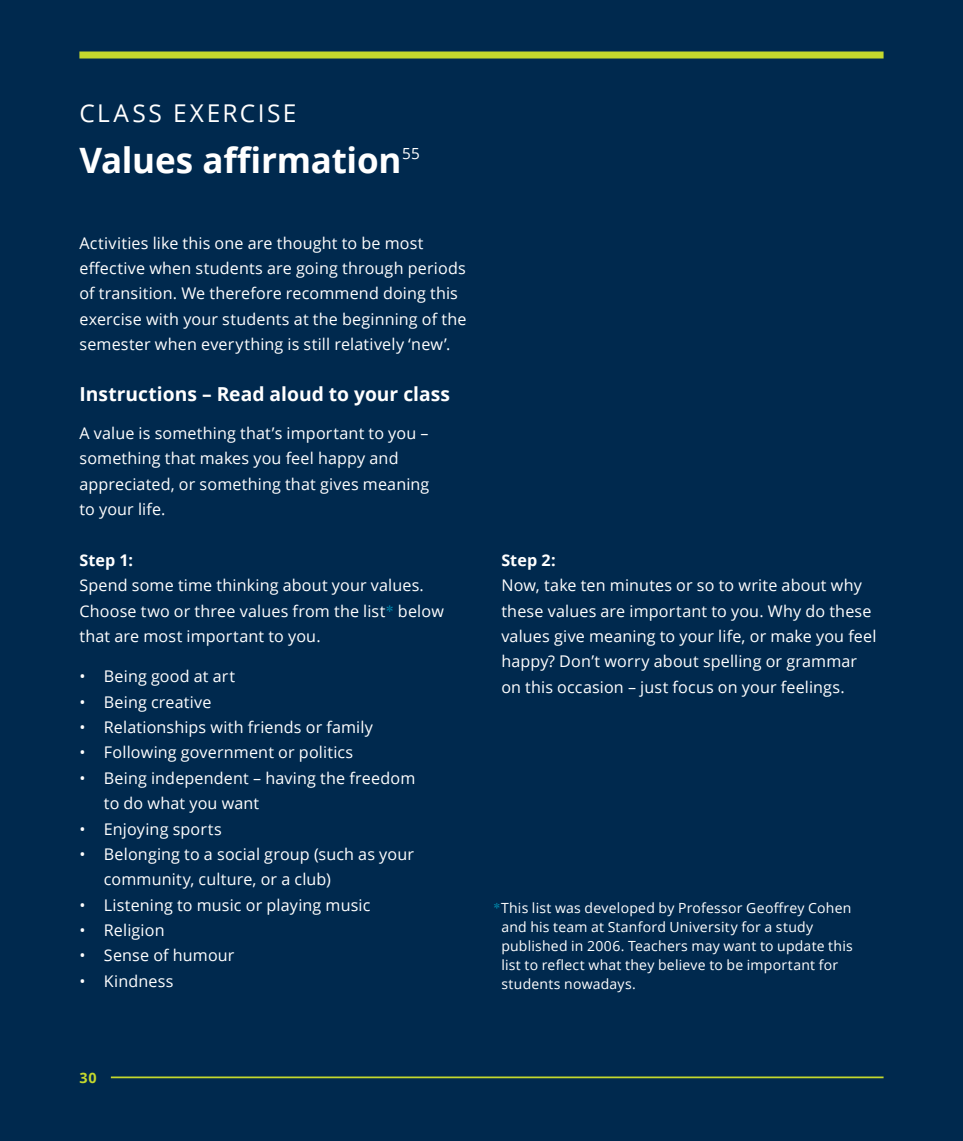
<style>
.page{position:relative;width:963px;height:1141px;background:#fff}
.page>*{position:absolute;margin:0;border:0;box-sizing:border-box;transform-origin:0 0}
.Exercise_title{font:700 35px "Open Sans";letter-spacing:-.01em;color:#fff}
.Exercise_title-2{font:24.5px "Open Sans";letter-spacing:.095em;color:#fff}
.Exercise_subhead{font:700 19.25px "Open Sans";color:#fff}
.Exercise_text_full{font:16.1px/25.4px "Open Sans";letter-spacing:.01em;color:#fff}
.Exercise_text_full-2{font:700 16.1px "Open Sans";letter-spacing:.005em;color:#fff}
.Exercise_title-3{font:15.22px "Open Sans";color:#fff}
.t1{font:700 14.35px "Open Sans";color:#c4d82d}
.Side_text{font:14px/19.1px "Open Sans";letter-spacing:.015em;color:#fff}
.s1{font-family:"Playfair Display";color:#008fb3}
</style>
<div class="page">
<div style="left:0;top:0;width:962px;height:1141px;background:#00294e"></div>
<div style="left:79px;top:52px;width:804px;height:7px;background:#c4d82d"></div>
<hr style="left:111px;top:1076px;width:772px;height:2px;background:#c4d82d">
<p class="Exercise_title-2" style="left:79px;top:96px;width:218px">CLASS EXERCISE</p>
<p class="Exercise_title" style="left:79px;top:135px;width:323px">Values affirmation</p>
<p class="Exercise_title-3" style="left:402px;top:143px;width:19px">55</p>
<p class="Exercise_text_full" style="left:79px;top:230px;width:388px">Activities like this one are thought to be most effective when students are going through periods of transition. We therefore recommend doing this exercise with your students at the beginning of the semester when everything is still relatively ‘new’.</p>
<p class="Exercise_subhead" style="left:79px;top:380px;width:372px">Instructions – Read aloud to your class</p>
<p class="Exercise_text_full" style="left:79px;top:420px;width:351px">A value is something that’s important to you – something that makes you feel happy and appreciated, or something that gives meaning to your life.</p>
<p class="Exercise_text_full-2" style="left:79px;top:549px;width:55px">Step 1:</p>
<p class="Exercise_text_full" style="left:79px;top:572px;width:366px">Spend some time thinking about your values.<br>Choose two or three values from the list<span class="s1">*</span> below that are most important to you.</p>
<p class="Exercise_text_full" style="left:79px;top:663px;width:157px">• Being good at art</p>
<p class="Exercise_text_full" style="left:79px;top:689px;width:134px">• Being creative</p>
<p class="Exercise_text_full" style="left:79px;top:714px;width:295px">• Relationships with friends or family</p>
<p class="Exercise_text_full" style="left:79px;top:739px;width:275px">• Following government or politics</p>
<p class="Exercise_text_full" style="left:104px;top:765px;width:313px;text-indent:-24px">• Being independent – having the freedom to do what you want</p>
<p class="Exercise_text_full" style="left:79px;top:816px;width:144px">• Enjoying sports</p>
<p class="Exercise_text_full" style="left:104px;top:841px;width:311px;text-indent:-24px">• Belonging to a social group (such as your community, culture, or a club)</p>
<p class="Exercise_text_full" style="left:79px;top:892px;width:292px">• Listening to music or playing music</p>
<p class="Exercise_text_full" style="left:79px;top:917px;width:87px">• Religion</p>
<p class="Exercise_text_full" style="left:79px;top:942px;width:157px">• Sense of humour</p>
<p class="Exercise_text_full" style="left:79px;top:968px;width:96px">• Kindness</p>
<p class="Exercise_text_full-2" style="left:501px;top:549px;width:56px">Step 2:</p>
<p class="Exercise_text_full" style="left:501px;top:572px;width:376px">Now, take ten minutes or so to write about why these values are important to you. Why do these values give meaning to your life, or make you feel happy? Don’t worry about spelling or grammar on this occasion – just focus on your feelings.</p>
<p class="Side_text" style="left:501px;top:898px;width:353px;text-indent:-8px"><span class="s1">*</span>This list was developed by Professor Geoffrey Cohen and his team at Stanford University for a study published in 2006. Teachers may want to update this list to reflect what they believe to be important for students nowadays.</p>
<p class="t1" style="left:79px;top:1068px;width:19px">30</p>
</div>
